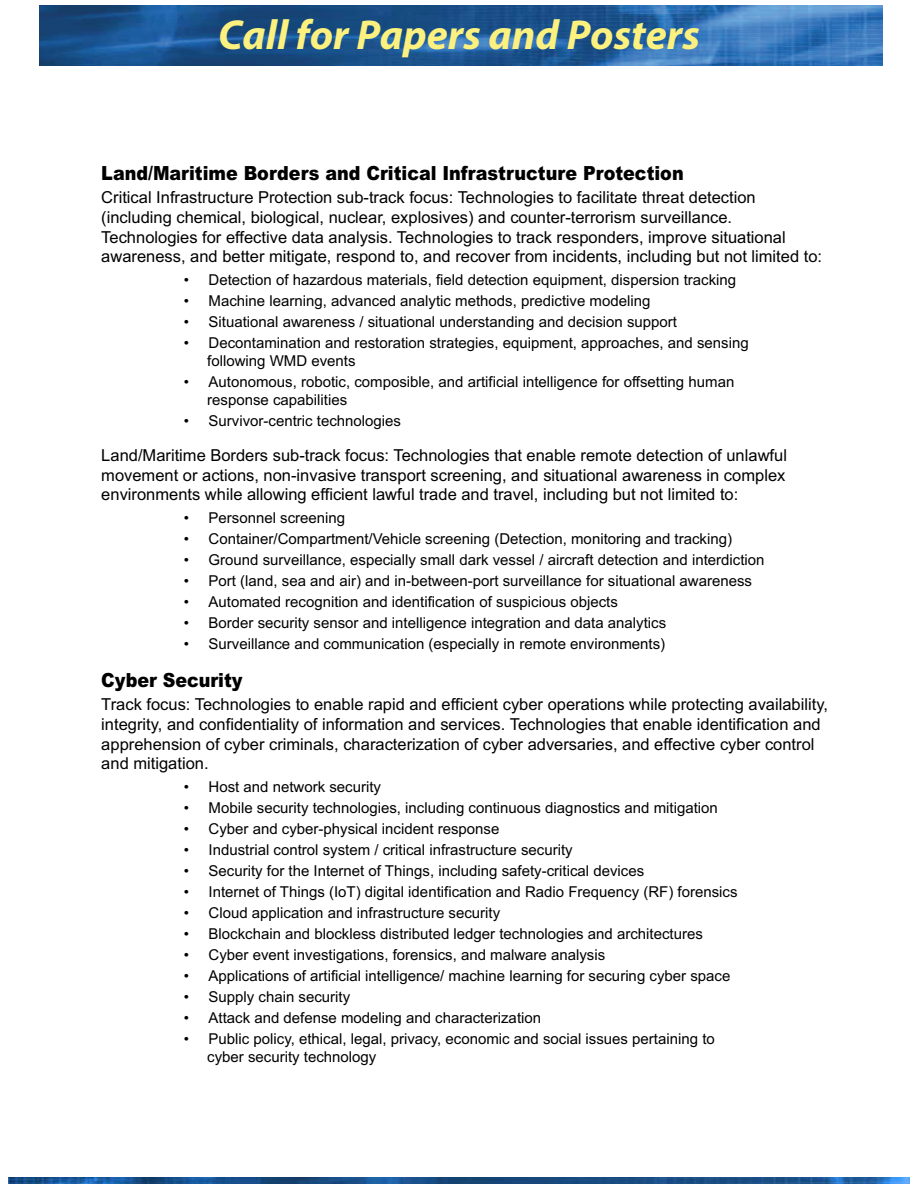
<style>
.page{position:relative;width:918px;height:1188px;background:#fff}
.page>*{position:absolute;margin:0;border:0;box-sizing:border-box;transform-origin:0 0}
.t1{font:italic 700 42px "Myriad Pro";color:#fcf17e}
.t2{font:900 19.5px "Arial";color:#000;scale:.9 1}
.t3{font:16.5px/19.8px "Arial";color:#000}
.t4{font:15px/18px "Arial";color:#000}
</style>
<div class="page">
<img style="left:8px;top:1177px;width:902px;height:7px">
<img style="left:39px;top:6px;width:844px;height:60px">
<h1 class="t1" style="left:218px;top:8px;width:483px">Call for Papers and Posters</h1>
<h2 class="t2" style="left:101px;top:159px;width:649px">Land/Maritime Borders and Critical Infrastructure Protection</h2>
<p class="t3" style="left:101px;top:187px;width:722px">Critical Infrastructure Protection sub-track focus: Technologies to facilitate threat detection (including chemical, biological, nuclear, explosives) and counter-terrorism surveillance.<br>Technologies for effective data analysis. Technologies to track responders, improve situational awareness, and better mitigate, respond to, and recover from incidents, including but not limited to:</p>
<p class="t4" style="left:184px;top:271px;width:554px">• Detection of hazardous materials, field detection equipment, dispersion tracking</p>
<p class="t4" style="left:184px;top:292px;width:468px">• Machine learning, advanced analytic methods, predictive modeling</p>
<p class="t4" style="left:184px;top:313px;width:495px">• Situational awareness / situational understanding and decision support</p>
<p class="t4" style="left:207px;top:334px;width:543px;text-indent:-24px">• Decontamination and restoration strategies, equipment, approaches, and sensing following WMD events</p>
<p class="t4" style="left:207px;top:373px;width:529px;text-indent:-24px">• Autonomous, robotic, composible, and artificial intelligence for offsetting human response capabilities</p>
<p class="t4" style="left:184px;top:412px;width:219px">• Survivor-centric technologies</p>
<p class="t3" style="left:101px;top:445px;width:687px;text-align:justify">Land/Maritime Borders sub-track focus: Technologies that enable remote detection of unlawful movement or actions, non-invasive transport screening, and situational awareness in complex environments while allowing efficient lawful trade and travel, including but not limited to:</p>
<p class="t4" style="left:184px;top:508px;width:163px">• Personnel screening</p>
<p class="t4" style="left:184px;top:529px;width:550px">• Container/Compartment/Vehicle screening (Detection, monitoring and tracking)</p>
<p class="t4" style="left:184px;top:550px;width:582px">• Ground surveillance, especially small dark vessel / aircraft detection and interdiction</p>
<p class="t4" style="left:184px;top:571px;width:570px">• Port (land, sea and air) and in-between-port surveillance for situational awareness</p>
<p class="t4" style="left:184px;top:592px;width:436px">• Automated recognition and identification of suspicious objects</p>
<p class="t4" style="left:184px;top:613px;width:484px">• Border security sensor and intelligence integration and data analytics</p>
<p class="t4" style="left:184px;top:634px;width:483px">• Surveillance and communication (especially in remote environments)</p>
<h2 class="t2" style="left:101px;top:666px;width:159px">Cyber Security</h2>
<p class="t3" style="left:101px;top:694px;width:728px">Track focus: Technologies to enable rapid and efficient cyber operations while protecting availability, integrity, and confidentiality of information and services. Technologies that enable identification and apprehension of cyber criminals, characterization of cyber adversaries, and effective cyber control and mitigation.</p>
<p class="t4" style="left:184px;top:778px;width:199px">• Host and network security</p>
<p class="t4" style="left:184px;top:799px;width:536px">• Mobile security technologies, including continuous diagnostics and mitigation</p>
<p class="t4" style="left:184px;top:820px;width:317px">• Cyber and cyber-physical incident response</p>
<p class="t4" style="left:184px;top:841px;width:391px">• Industrial control system / critical infrastructure security</p>
<p class="t4" style="left:184px;top:862px;width:462px">• Security for the Internet of Things, including safety-critical devices</p>
<p class="t4" style="left:184px;top:883px;width:555px">• Internet of Things (IoT) digital identification and Radio Frequency (RF) forensics</p>
<p class="t4" style="left:184px;top:904px;width:318px">• Cloud application and infrastructure security</p>
<p class="t4" style="left:184px;top:925px;width:521px">• Blockchain and blockless distributed ledger technologies and architectures</p>
<p class="t4" style="left:184px;top:946px;width:423px">• Cyber event investigations, forensics, and malware analysis</p>
<p class="t4" style="left:184px;top:967px;width:548px">• Applications of artificial intelligence/ machine learning for securing cyber space</p>
<p class="t4" style="left:184px;top:988px;width:168px">• Supply chain security</p>
<p class="t4" style="left:184px;top:1009px;width:359px">• Attack and defense modeling and characterization</p>
<p class="t4" style="left:207px;top:1030px;width:509px;text-indent:-24px">• Public policy, ethical, legal, privacy, economic and social issues pertaining to cyber security technology</p>
</div>
